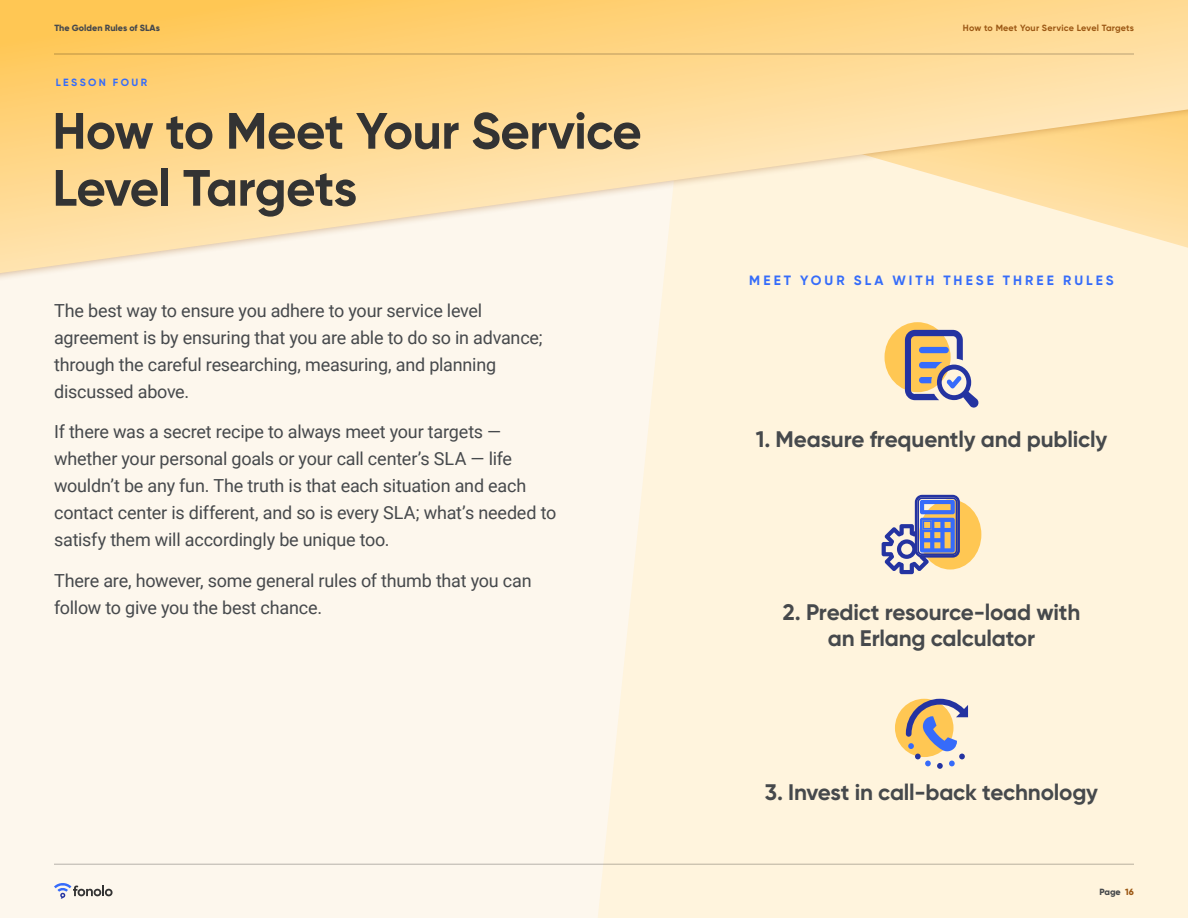
<style>
.page{position:relative;width:1188px;height:918px;background:#fdf7ed}
.page>*{position:absolute;margin:0;border:0;box-sizing:border-box;transform-origin:0 0}
.t1{font:700 51px/57px "Gilroy";letter-spacing:-.015em;color:#333}
.t2{font:700 22.5px/25.5px "Gilroy";letter-spacing:-.01em;color:#46494c;text-align:center}
.t3{font:18px/27px "Roboto";letter-spacing:-.01em;color:#46494c}
.t4{font:700 13.5px "Gilroy";letter-spacing:.23em;color:#356cfa}
.t5{font:700 10.5px "Gilroy";letter-spacing:.235em;color:#356cfa}
.t6{font:700 9px "Gilroy";letter-spacing:.02em;color:#9c5814}
.t7{font:800 9px "Gilroy";color:#46494c}
.s1{color:#9c5814}
</style>
<div class="page">
<div style="left:598px;top:282px;width:590px;height:636px;background:#fff4dd"></div>
<div style="left:0;top:0;width:1188px;height:282px;background:#9c5814;opacity:.43"></div>
<svg style="left:0;top:0;width:1188px;height:273px"></svg>
<hr style="left:54px;top:54px;width:1080px;height:1px;background:#000">
<hr style="left:54px;top:864px;width:1080px;height:1px;background:#000">
<svg style="left:54px;top:883px;width:59px;height:16px"></svg>
<div style="left:885px;top:322px;width:66px;height:70px;background:#ffc753;border-radius:50%"></div>
<svg style="left:905px;top:330px;width:74px;height:78px"></svg>
<div style="left:895px;top:699px;width:58px;height:58px;background:#ffc753;border-radius:50%"></div>
<svg style="left:906px;top:699px;width:62px;height:70px"></svg>
<div style="left:919px;top:499px;width:62px;height:71px;background:#ffc753;border-radius:50%"></div>
<svg style="left:882px;top:495px;width:78px;height:79px"></svg>
<p class="t7" style="left:54px;top:22px;width:107px">The Golden Rules of SLAs</p>
<p class="t6" style="left:963px;top:22px;width:173px">How to Meet Your Service Level Targets</p>
<p class="t5" style="left:56px;top:76px;width:93px">LESSON FOUR</p>
<h1 class="t1" style="left:52px;top:102px;width:591px">How to Meet Your Service<br>Level Targets</h1>
<p class="t3" style="left:54px;top:296px;width:490px">The best way to ensure you adhere to your service level agreement is by ensuring that you are able to do so in advance; through the careful researching, measuring, and planning discussed above.</p>
<p class="t3" style="left:54px;top:418px;width:504px">If there was a secret recipe to always meet your targets — whether your personal goals or your call center’s SLA — life wouldn’t be any fun. The truth is that each situation and each contact center is different, and so is every SLA; what’s needed to satisfy them will accordingly be unique too.</p>
<p class="t3" style="left:54px;top:566px;width:479px">There are, however, some general rules of thumb that you can follow to give you the best chance.</p>
<p class="t4" style="left:749px;top:272px;width:366px">MEET YOUR SLA WITH THESE THREE RULES</p>
<p class="t2" style="left:756px;top:427px;width:353px">1. Measure frequently and publicly</p>
<p class="t2" style="left:783px;top:599px;width:299px">2. Predict resource-load with an Erlang calculator</p>
<p class="t2" style="left:765px;top:779px;width:335px">3. Invest in call-back technology</p>
<p class="t7" style="left:1099px;top:886px;width:36px">Page <span class="s1">16</span></p>
</div>
